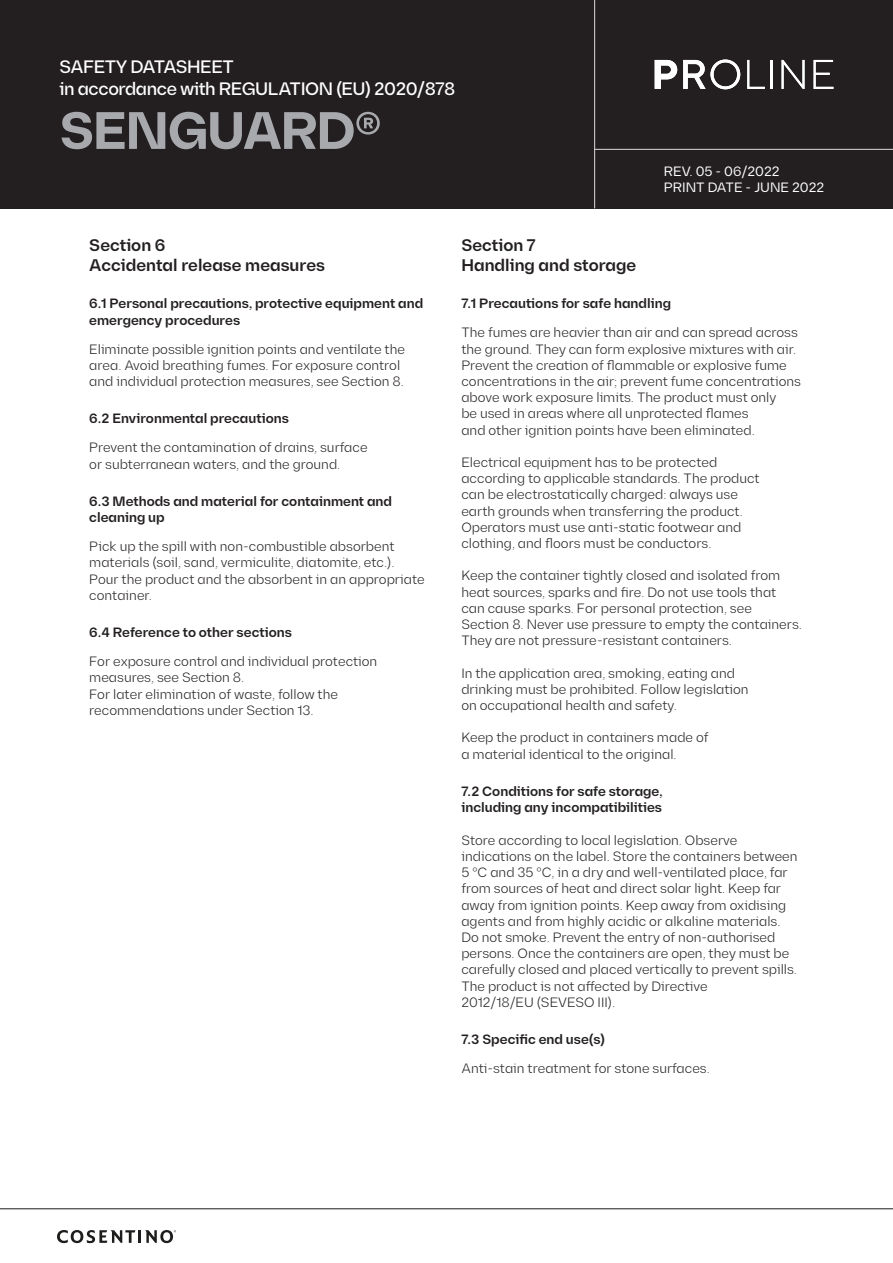
<style>
.page{position:relative;width:893px;height:1263px;background:#fff}
.page>*{position:absolute;margin:0;border:0;box-sizing:border-box;transform-origin:0 0}
.t1{font:700 52.5px "Diagramm";letter-spacing:-.025em;color:#a8a9ad}
.t2{font:500 18px/21.6px "Diagramm";letter-spacing:-.025em;color:#fff}
.Títulos{font:600 16.8px/20.1px "Diagramm";color:#231f20}
.Texto_General{font:300 13.5px/16.2px "Diagramm";color:#231f20}
.Subsecciones{font:600 13.5px/16.2px "Diagramm";color:#231f20}
.Texto_General-2{font:600 13.5px/16.2px "Diagramm";color:#231f20}
.t3{font:13.5px/16.2px "Diagramm";color:#fff}
</style>
<div class="page">
<div style="left:0;top:0;width:893px;height:208px;background:#231f20"></div>
<svg style="left:655px;top:60px;width:22px;height:29px"></svg>
<svg style="left:683px;top:60px;width:57px;height:29px"></svg>
<svg style="left:747px;top:60px;width:18px;height:29px"></svg>
<hr style="left:770px;top:60px;width:2px;height:29px;background:#fff">
<svg style="left:782px;top:60px;width:22px;height:29px"></svg>
<svg style="left:814px;top:60px;width:19px;height:29px"></svg>
<hr style="left:595px;top:149px;width:298px;height:1px;background:#d1d2d4">
<hr style="left:594px;top:0;width:1px;height:208px;background:#d1d2d4">
<hr style="left:0;top:1208px;width:893px;height:1px;background:#1c1c1c">
<svg style="left:57px;top:1230px;width:119px;height:13px"></svg>
<h2 class="t2" style="left:60px;top:56px;width:397px">SAFETY DATASHEET<br>in accordance with REGULATION (EU) 2020/878</h2>
<h1 class="t1" style="left:60px;top:99px;width:324px">SENGUARD®</h1>
<p class="t3" style="left:664px;top:163px;width:162px">REV. 05 - 06/2022<br>PRINT DATE - JUNE 2022</p>
<p class="Títulos" style="left:89px;top:235px;width:237px">Section 6<br>Accidental release measures</p>
<p class="Subsecciones" style="left:89px;top:296px;width:335px">6.1 Personal precautions, protective equipment and emergency procedures</p>
<p class="Texto_General" style="left:89px;top:341px;width:317px">Eliminate possible ignition points and ventilate the area. Avoid breathing fumes. For exposure control and individual protection measures, see Section 8.</p>
<p class="Subsecciones" style="left:89px;top:411px;width:201px">6.2 Environmental precautions</p>
<p class="Texto_General" style="left:89px;top:440px;width:280px">Prevent the contamination of drains, surface or subterranean waters, and the ground.</p>
<p class="Subsecciones" style="left:89px;top:493px;width:304px">6.3 Methods and material for containment and cleaning up</p>
<p class="Texto_General" style="left:89px;top:538px;width:307px">Pick up the spill with non-combustible absorbent materials (soil, sand, vermiculite, diatomite, etc.).</p>
<p class="Texto_General" style="left:89px;top:571px;width:337px">Pour the product and the absorbent in an appropriate container.</p>
<p class="Subsecciones" style="left:89px;top:625px;width:204px">6.4 Reference to other sections</p>
<p class="Texto_General" style="left:89px;top:653px;width:290px">For exposure control and individual protection measures, see Section 8.<br>For later elimination of waste, follow the recommendations under Section 13.</p>
<p class="Títulos" style="left:461px;top:235px;width:176px">Section 7<br>Handling and storage</p>
<p class="Subsecciones" style="left:461px;top:296px;width:211px">7.1 Precautions for safe handling</p>
<p class="Texto_General" style="left:461px;top:325px;width:341px">The fumes are heavier than air and can spread across the ground. They can form explosive mixtures with air.<br>Prevent the creation of flammable or explosive fume concentrations in the air; prevent fume concentrations above work exposure limits. The product must only<br>be used in areas where all unprotected flames<br>and other ignition points have been eliminated.</p>
<p class="Texto_General" style="left:461px;top:454px;width:300px">Electrical equipment has to be protected according to applicable standards. The product can be electrostatically charged: always use earth grounds when transferring the product.<br>Operators must use anti-static footwear and clothing, and floors must be conductors.</p>
<p class="Texto_General" style="left:461px;top:568px;width:342px">Keep the container tightly closed and isolated from heat sources, sparks and fire. Do not use tools that can cause sparks. For personal protection, see Section 8. Never use pressure to empty the containers.<br>They are not pressure-resistant containers.</p>
<p class="Texto_General" style="left:461px;top:665px;width:289px">In the application area, smoking, eating and drinking must be prohibited. Follow legislation on occupational health and safety.</p>
<p class="Texto_General" style="left:461px;top:730px;width:249px">Keep the product in containers made of a material identical to the original.</p>
<p class="Texto_General-2" style="left:461px;top:783px;width:203px">7.2 Conditions for safe storage, including any incompatibilities</p>
<p class="Texto_General" style="left:461px;top:832px;width:338px">Store according to local legislation. Observe indications on the label. Store the containers between 5 ºC and 35 ºC, in a dry and well-ventilated place, far from sources of heat and direct solar light. Keep far away from ignition points. Keep away from oxidising agents and from highly acidic or alkaline materials.<br>Do not smoke. Prevent the entry of non-authorised persons. Once the containers are open, they must be carefully closed and placed vertically to prevent spills.</p>
<p class="Texto_General" style="left:461px;top:978px;width:248px">The product is not affected by Directive<br>2012/18/EU (SEVESO III).</p>
<p class="Subsecciones" style="left:461px;top:1031px;width:145px">7.3 Specific end use(s)</p>
<p class="Texto_General" style="left:461px;top:1060px;width:250px">Anti-stain treatment for stone surfaces.</p>
</div>
